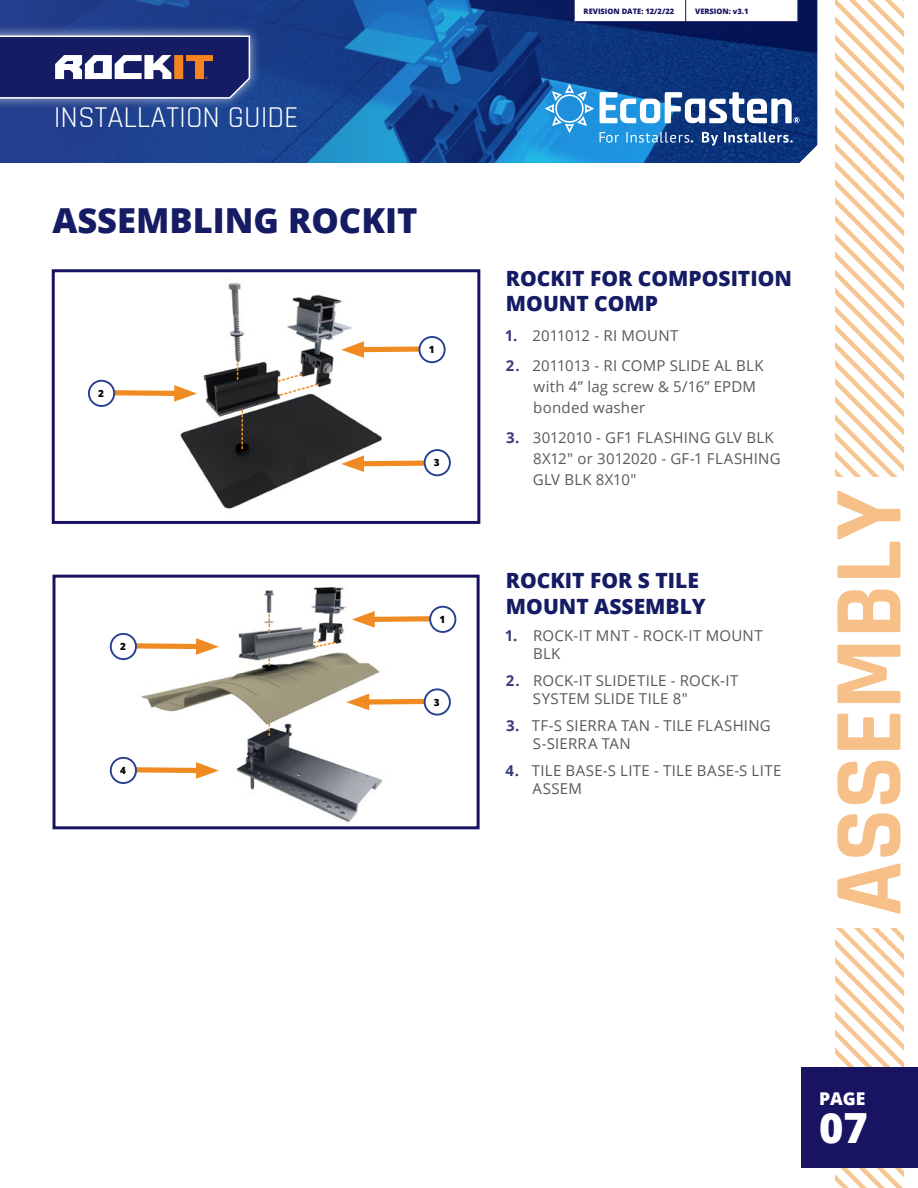
<style>
.page{position:relative;width:918px;height:1188px;background:#fff}
.page>*{position:absolute;margin:0;border:0;box-sizing:border-box;transform-origin:0 0}
.t1{font:700 97.95px "Rajdhani";color:#f7c088}
.t2{font:800 41.55px "Open Sans";color:#fff}
.t3{font:800 34.5px "Open Sans";color:#151c64}
.t4{font:30px "Rajdhani";color:#fff}
.t5{font:800 21px/25.2px "Open Sans";color:#151c64}
.t6{font:800 17.55px "Open Sans";color:#fff}
.t7{font:15px/21px "Open Sans";letter-spacing:.015em;color:#58595b}
.t8{font:800 9.9px "Open Sans";color:#000}
.t9{font:800 7.5px "Open Sans";color:#191462}
.s1{font-weight:700;color:#383b79}
</style>
<div class="page">
<svg style="left:0;top:0;width:817px;height:163px;background:#164790"></svg>
<div style="left:574px;top:0;width:224px;height:22px;background:#fff"></div>
<hr style="left:575px;top:21px;width:223px;height:1px;background:#191462">
<svg style="left:797px;top:0;width:1px;height:22px"></svg>
<svg style="left:685px;top:0;width:1px;height:22px"></svg>
<svg style="left:574px;top:0;width:1px;height:22px"></svg>
<div style="left:0;top:25px;width:261px;height:84px;background:#fff;opacity:.75"></div>
<svg style="left:0;top:35px;width:251px;height:64px;background:#45477d"></svg>
<svg style="left:600px;top:132px;width:193px;height:14px;background:#4376b0"></svg>
<svg style="left:545px;top:84px;width:49px;height:49px;background:#45a1de"></svg>
<svg style="left:600px;top:92px;width:200px;height:31px"></svg>
<svg style="left:835px;top:0;width:69px;height:1188px"></svg>
<div style="left:815px;top:478px;width:103px;height:450px;background:#fff"></div>
<div style="left:801px;top:1067px;width:117px;height:101px;background:#191462"></div>
<img style="left:88px;top:283px;width:363px;height:226px">
<div style="left:52px;top:269px;width:428px;height:255px;border:3px solid #191462"></div>
<img style="left:109px;top:587px;width:345px;height:236px">
<div style="left:52px;top:575px;width:428px;height:254px;border:3px solid #191462"></div>
<svg style="left:352px;top:611px;width:105px;height:17px"></svg>
<svg style="left:346px;top:694px;width:108px;height:16px"></svg>
<svg style="left:111px;top:638px;width:108px;height:17px"></svg>
<svg style="left:111px;top:762px;width:108px;height:17px"></svg>
<div style="left:430px;top:607px;width:25px;height:25px;background:#fff;border-radius:50%"></div>
<div style="left:429px;top:606px;width:27px;height:27px;border:2px solid #25408f;border-radius:50%"></div>
<div style="left:425px;top:689px;width:25px;height:26px;background:#fff;border-radius:50%"></div>
<div style="left:424px;top:688px;width:27px;height:28px;border:2px solid #25408f;border-radius:50%"></div>
<div style="left:111px;top:634px;width:25px;height:25px;background:#fff;border-radius:50%"></div>
<div style="left:110px;top:633px;width:27px;height:27px;border:2px solid #25408f;border-radius:50%"></div>
<div style="left:111px;top:758px;width:25px;height:25px;background:#fff;border-radius:50%"></div>
<div style="left:110px;top:757px;width:27px;height:27px;border:2px solid #25408f;border-radius:50%"></div>
<svg style="left:312px;top:640px;width:24px;height:8px"></svg>
<svg style="left:268px;top:614px;width:2px;height:19px"></svg>
<svg style="left:268px;top:659px;width:2px;height:7px"></svg>
<svg style="left:268px;top:723px;width:2px;height:13px"></svg>
<svg style="left:341px;top:455px;width:108px;height:17px"></svg>
<svg style="left:341px;top:341px;width:108px;height:17px"></svg>
<svg style="left:89px;top:385px;width:108px;height:17px"></svg>
<div style="left:419px;top:337px;width:26px;height:25px;background:#fff;border-radius:50%"></div>
<div style="left:418px;top:336px;width:28px;height:27px;border:2px solid #25408f;border-radius:50%"></div>
<div style="left:89px;top:381px;width:25px;height:25px;background:#fff;border-radius:50%"></div>
<div style="left:88px;top:380px;width:27px;height:27px;border:2px solid #25408f;border-radius:50%"></div>
<div style="left:425px;top:450px;width:25px;height:25px;background:#fff;border-radius:50%"></div>
<div style="left:424px;top:449px;width:27px;height:27px;border:2px solid #25408f;border-radius:50%"></div>
<svg style="left:237px;top:363px;width:1px;height:17px"></svg>
<svg style="left:242px;top:410px;width:1px;height:39px"></svg>
<svg style="left:276px;top:373px;width:44px;height:24px"></svg>
<h3 class="t4" style="left:54px;top:100px;width:247px">INSTALLATION GUIDE</h3>
<h3 class="t3" style="left:52px;top:194px;width:367px">ASSEMBLING ROCKIT</h3>
<p class="t8" style="left:98px;top:386px;width:7px">2</p>
<p class="t8" style="left:429px;top:342px;width:7px">1</p>
<p class="t8" style="left:434px;top:455px;width:7px">3</p>
<p class="t8" style="left:120px;top:639px;width:7px">2</p>
<p class="t8" style="left:120px;top:763px;width:7px">4</p>
<p class="t8" style="left:439px;top:612px;width:7px">1</p>
<p class="t8" style="left:434px;top:695px;width:7px">3</p>
<p class="t9" style="left:584px;top:5px;width:92px">REVISION DATE: 12/2/22</p>
<p class="t9" style="left:695px;top:5px;width:55px">VERSION: v3.1</p>
<h3 class="t5" style="left:506px;top:265px;width:287px">ROCKIT FOR COMPOSITION<br>MOUNT COMP</h3>
<p class="t7" style="left:505px;top:325px;width:175px"><span class="s1">1.</span> 2011012 - RI MOUNT</p>
<p class="t7" style="left:533px;top:355px;width:232px;text-indent:-27px"><span class="s1">2.</span> 2011013 - RI COMP SLIDE AL BLK with 4” lag screw &amp; 5/16” EPDM bonded washer</p>
<p class="t7" style="left:533px;top:427px;width:249px;text-indent:-27px"><span class="s1">3.</span> 3012010 - GF1 FLASHING GLV BLK<br>8X12" or 3012020 - GF-1 FLASHING<br>GLV BLK 8X10"</p>
<h3 class="t5" style="left:506px;top:567px;width:201px">ROCKIT FOR S TILE<br>MOUNT ASSEMBLY</h3>
<p class="t7" style="left:533px;top:626px;width:231px;line-height:18px;text-indent:-28px"><span class="s1">1.</span> ROCK-IT MNT - ROCK-IT MOUNT<br>BLK</p>
<p class="t7" style="left:533px;top:671px;width:207px;line-height:18px;text-indent:-27px"><span class="s1">2.</span> ROCK-IT SLIDETILE - ROCK-IT<br>SYSTEM SLIDE TILE 8"</p>
<p class="t7" style="left:533px;top:716px;width:239px;line-height:18px;text-indent:-27px"><span class="s1">3.</span> TF-S SIERRA TAN - TILE FLASHING<br>S-SIERRA TAN</p>
<p class="t7" style="left:533px;top:761px;width:250px;line-height:18px;text-indent:-27px"><span class="s1">4.</span> TILE BASE-S LITE - TILE BASE-S LITE<br>ASSEM</p>
<h1 class="t1" style="left:809px;top:916px;width:428px;rotate:-90deg">ASSEMBLY</h1>
<p class="t6" style="left:819px;top:1086px;width:48px">PAGE</p>
<h2 class="t2" style="left:819px;top:1097px;width:50px">07</h2>
</div>
